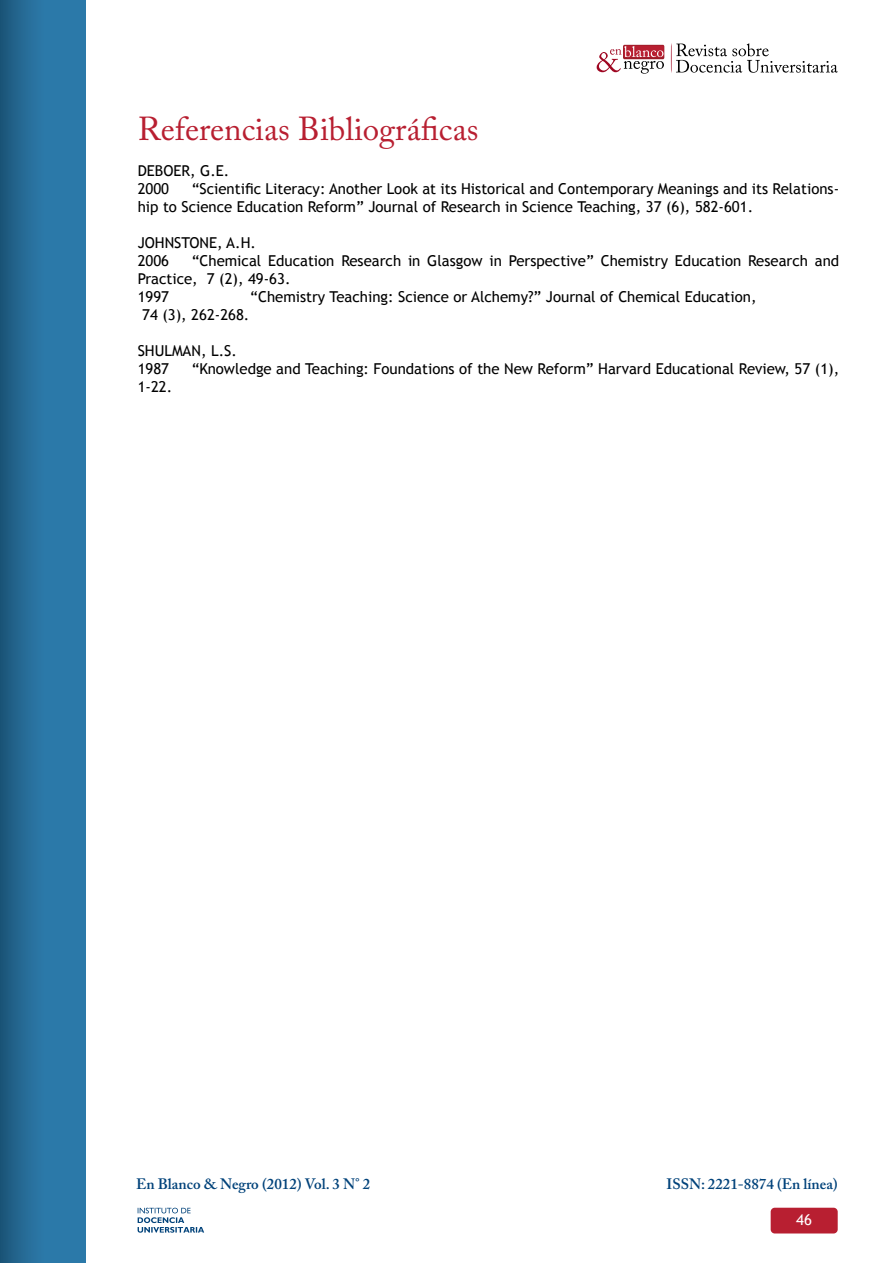
<style>
.page{position:relative;width:893px;height:1263px;background:#fff}
.page>*{position:absolute;margin:0;border:0;box-sizing:border-box;transform-origin:0 0}
.t1{font:33px "Adobe Caslon Pro";color:#b81f31}
.t2{font:15px/18px "Trebuchet MS";color:#000}
.t3{font:600 15px "Adobe Caslon Pro";color:#00427a}
.t4{font:15px "Trebuchet MS";color:#fff}
</style>
<div class="page">
<div style="left:623px;top:45px;width:41px;height:14px;background:#a61d2b;border-radius:2px"></div>
<svg style="left:671px;top:43px;width:167px;height:30px"></svg>
<svg style="left:597px;top:46px;width:67px;height:28px"></svg>
<div style="left:0;top:0;width:85px;height:1263px;background:linear-gradient(to right,#205e85,#2f82b5)"></div>
<div style="left:771px;top:1208px;width:67px;height:25px;background:#b81f31;border-radius:4px"></div>
<svg style="left:138px;top:1208px;width:66px;height:25px"></svg>
<h1 class="t1" style="left:138px;top:110px;width:342px">Referencias Bibliográficas</h1>
<p class="t2" style="left:138px;top:162px;width:93px">DEBOER, G.E.<br>2000</p>
<p class="t2" style="left:138px;top:180px;width:703px;text-indent:54px">“Scientific Literacy: Another Look at its Historical and Contemporary Meanings and its Relations&shy;hip to Science Education Reform” Journal of Research in Science Teaching, 37 (6), 582-601.</p>
<p class="t2" style="left:138px;top:234px;width:120px">JOHNSTONE, A.H.<br>2006</p>
<p class="t2" style="left:138px;top:252px;width:703px;text-indent:54px">“Chemical Education Research in Glasgow in Perspective” Chemistry Education Research and<br>Practice, 7 (2), 49-63.<br>1997</p>
<p class="t2" style="left:250px;top:288px;width:508px">“Chemistry Teaching: Science or Alchemy?” Journal of Chemical Education,</p>
<p class="t2" style="left:142px;top:306px;width:109px">74 (3), 262-268.</p>
<p class="t2" style="left:138px;top:342px;width:101px">SHULMAN, L.S.<br>1987</p>
<p class="t2" style="left:192px;top:360px;width:649px">“Knowledge and Teaching: Foundations of the New Reform” Harvard Educational Review, 57 (1),</p>
<p class="t2" style="left:138px;top:378px;width:36px">1-22.</p>
<p class="t3" style="left:136px;top:1174px;width:236px">En Blanco &amp; Negro (2012) Vol. 3 N° 2</p>
<p class="t3" style="left:667px;top:1174px;width:173px">ISSN: 2221-8874 (En línea)</p>
<p class="t4" style="left:796px;top:1211px;width:18px">4629</p>
</div>
